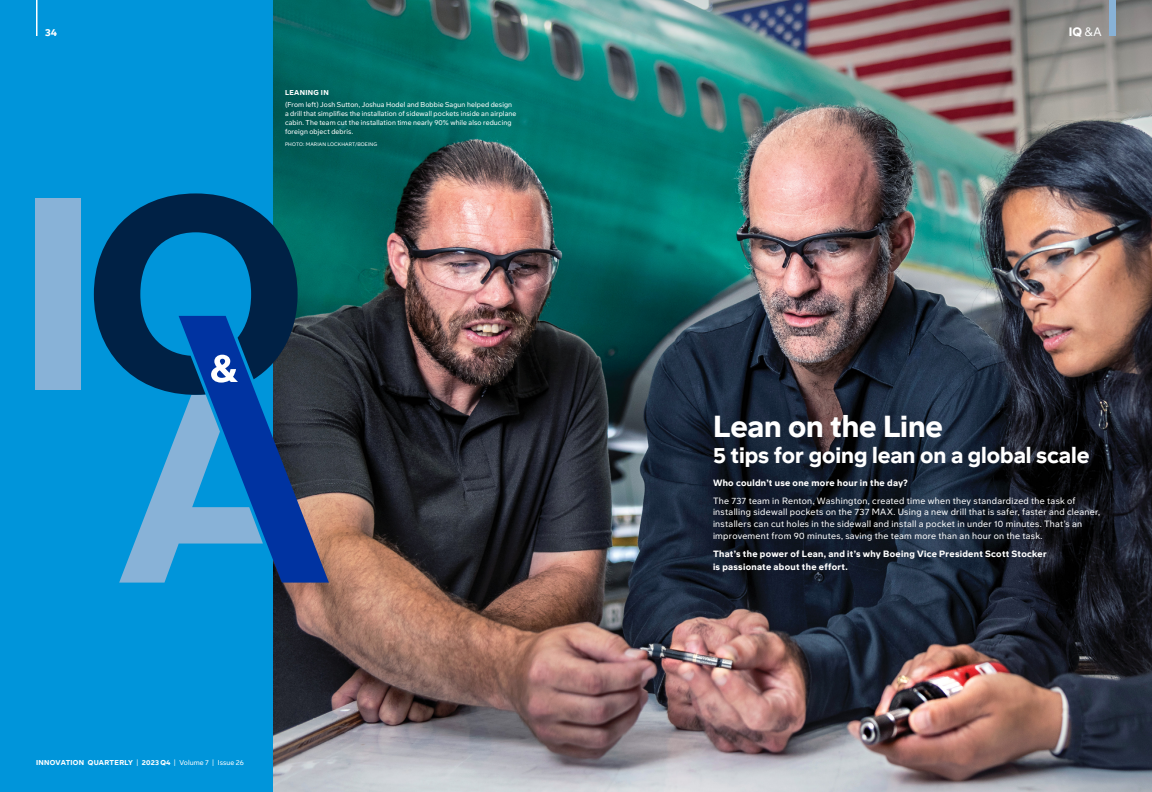
<style>
.page{position:relative;width:1152px;height:792px;background:#fff}
.page>*{position:absolute;margin:0;border:0;box-sizing:border-box;transform-origin:0 0}
.Headline_7_Boeing_Meso_Light-72pt{font:900 30px "Boeing Meso";letter-spacing:-.005em;color:#fff}
.Headline_7_Boeing_Meso_Light-72pt-2{font:900 22px "Boeing Meso";color:#fff}
.t1{font:900 12px "Boeing Meso";color:#fff}
.t2{font:900 10px "Boeing Meso";color:#fff}
.Body_Copy_Boeing_Meso_Light-9pt{font:9px/12px "Boeing Meso";letter-spacing:.03em;color:#fff}
.Body_Copy_Boeing_Meso_Light-9pt-2{font:900 9px/12px "Boeing Meso";letter-spacing:.035em;color:#fff}
.Caption_Body_Boeing_Meso_Regular-7pt{font:7px/9px "Boeing Meso";letter-spacing:.015em;color:#fff}
.Caption_Headline_Boeing_Meso_Black-7pt{font:900 7px "Boeing Meso";letter-spacing:.045em;color:#fff}
.Caption_Byline_Boeing_Meso_Regular-5pt{font:5px "Boeing Meso";letter-spacing:.035em;color:#fff}
.s1{font-weight:400}
</style>
<div class="page">
<img style="left:273px;top:0;width:879px;height:792px">
<div style="left:0;top:0;width:273px;height:792px;background:#0095da"></div>
<hr style="left:36px;top:0;width:2px;height:35px;background:#fff">
<div style="left:1110px;top:0;width:6px;height:36px;background:#88b2d7"></div>
<div style="left:36px;top:198px;width:45px;height:192px;background:#88b2d7"></div>
<svg style="left:94px;top:193px;width:204px;height:201px;fill:#002145"></svg>
<svg style="left:179px;top:316px;width:150px;height:267px;background:#214171"></svg>
<svg style="left:119px;top:394px;width:144px;height:189px"></svg>
<svg style="left:211px;top:340px;width:40px;height:43px;background:#3c68b0"></svg>
<p class="t2" style="left:45px;top:26px;width:13px">34</p>
<p class="Caption_Headline_Boeing_Meso_Black-7pt" style="left:285px;top:88px;width:45px">LEANING IN</p>
<p class="Caption_Body_Boeing_Meso_Regular-7pt" style="left:285px;top:100px;width:233px">(From left) Josh Sutton, Joshua Hodel and Bobbie Sagun helped design a drill that simplifies the installation of sidewall pockets inside an airplane cabin. The team cut the installation time nearly 90% while also reducing foreign object debris.</p>
<p class="Caption_Byline_Boeing_Meso_Regular-5pt" style="left:285px;top:141px;width:94px">PHOTO: MARIAN LOCKHART/BOEING</p>
<p class="Caption_Headline_Boeing_Meso_Black-7pt" style="left:36px;top:758px;width:210px">INNOVATION QUARTERLY <span class="s1">|</span> 2023 Q4 <span class="s1">| Volume 7 | Issue 26</span></p>
<p class="t1" style="left:1069px;top:24px;width:34px">IQ <span class="s1">&amp;A</span></p>
<p class="Headline_7_Boeing_Meso_Light-72pt" style="left:713px;top:408px;width:231px">Lean on the Line</p>
<p class="Headline_7_Boeing_Meso_Light-72pt-2" style="left:713px;top:441px;width:378px">5 tips for going lean on a global scale</p>
<p class="Body_Copy_Boeing_Meso_Light-9pt-2" style="left:713px;top:476px;width:196px">Who couldn’t use one more hour in the day?</p>
<p class="Body_Copy_Boeing_Meso_Light-9pt" style="left:713px;top:494px;width:388px">The 737 team in Renton, Washington, created time when they standardized the task of installing sidewall pockets on the 737 MAX. Using a new drill that is safer, faster and cleaner, installers can cut holes in the sidewall and install a pocket in under 10 minutes. That’s an improvement from 90 minutes, saving the team more than an hour on the task.</p>
<p class="Body_Copy_Boeing_Meso_Light-9pt-2" style="left:713px;top:548px;width:335px">That’s the power of Lean, and it’s why Boeing Vice President Scott Stocker is passionate about the effort.</p>
</div>
